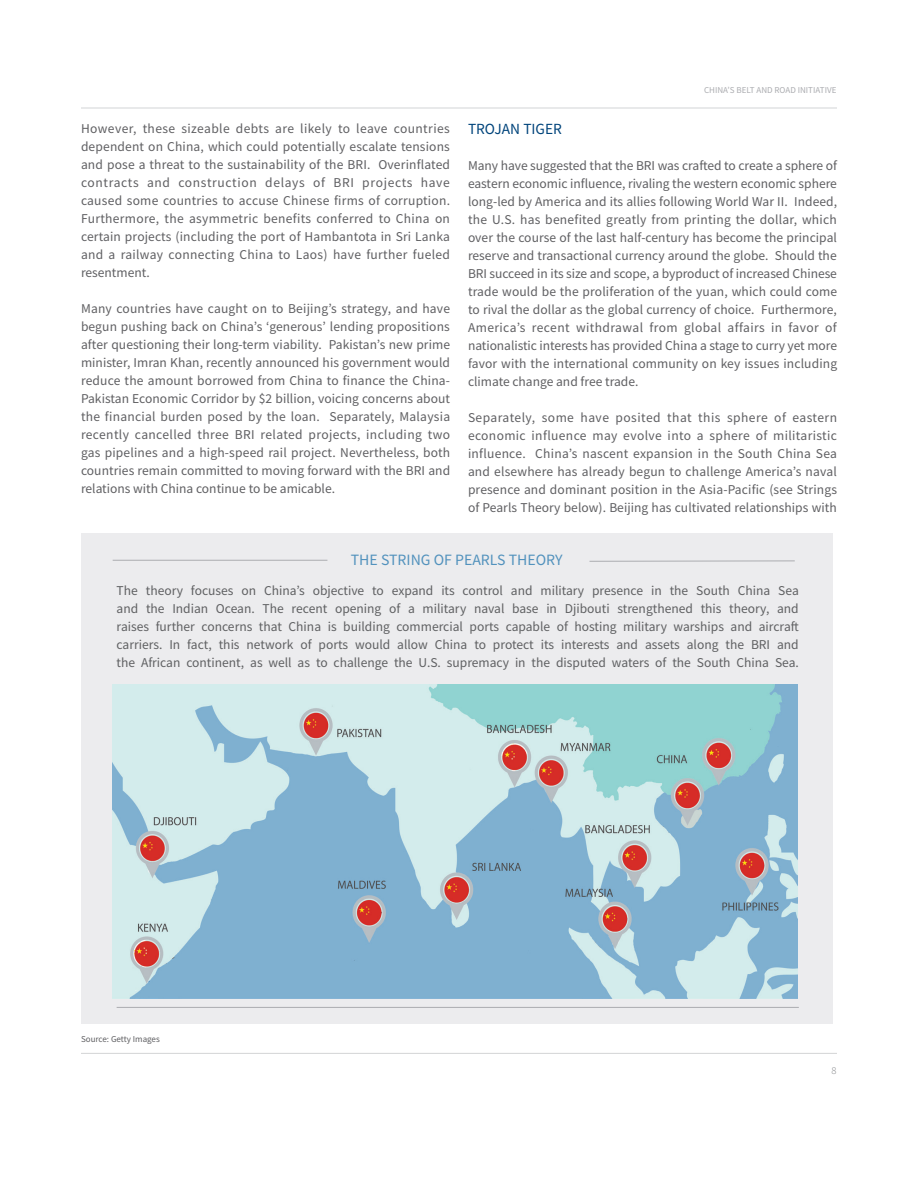
<style>
.page{position:relative;width:918px;height:1188px;background:#fff}
.page>*{position:absolute;margin:0;border:0;box-sizing:border-box;transform-origin:0 0}
.t1{font:15.75px "Source Sans Pro";color:#5292bd}
.t2{font:15.45px "Source Sans Pro";color:#00447b}
.t3{font:13.5px/18px "Source Sans Pro";letter-spacing:.005em;color:#5f5f62;text-align:justify}
.t4{font:13.5px/18px "Source Sans Pro";color:#5f6062;text-align:justify}
.t5{font:300 10.5px "Source Sans Pro";color:#848689}
.t6{font:9px "Source Sans Pro";color:#abacb0}
.t7{font:9px "Source Sans Pro";color:#5f5f62}
</style>
<div class="page">
<hr style="left:81px;top:1053px;width:756px;height:1px;background:#d3d4d6">
<hr style="left:81px;top:108px;width:756px;height:1px;background:#d3d4d6">
<div style="left:81px;top:534px;width:752px;height:490px;background:#ececee"></div>
<hr style="left:113px;top:560px;width:214px;height:1px;background:#abacb0">
<hr style="left:117px;top:1007px;width:682px;height:1px;background:#abacb0">
<hr style="left:590px;top:560px;width:205px;height:2px;background:#abacb0">
<img style="left:113px;top:685px;width:684px;height:313px">
<p class="t6" style="left:704px;top:85px;width:134px">CHINA’S BELT AND ROAD INITIATIVE</p>
<p class="t3" style="left:81px;top:119px;width:371px">However, these sizeable debts are likely to leave countries dependent on China, which could potentially escalate tensions and pose a threat to the sustainability of the BRI. Overinflated contracts and construction delays of BRI projects have caused some countries to accuse Chinese firms of corruption.<br>Furthermore, the asymmetric benefits conferred to China on certain projects (including the port of Hambantota in Sri Lanka and a railway connecting China to Laos) have further fueled resentment.</p>
<p class="t3" style="left:81px;top:299px;width:371px">Many countries have caught on to Beijing’s strategy, and have begun pushing back on China’s ‘generous’ lending propositions after questioning their long-term viability. Pakistan’s new prime minister, Imran Khan, recently announced his government would reduce the amount borrowed from China to finance the China-Pakistan Economic Corridor by $2 billion, voicing concerns about the financial burden posed by the loan. Separately, Malaysia recently cancelled three BRI related projects, including two gas pipelines and a high-speed rail project. Nevertheless, both countries remain committed to moving forward with the BRI and relations with China continue to be amicable.</p>
<p class="t2" style="left:468px;top:119px;width:95px">TROJAN TIGER</p>
<p class="t3" style="left:468px;top:157px;width:371px">Many have suggested that the BRI was crafted to create a sphere of eastern economic influence, rivaling the western economic sphere long-led by America and its allies following World War II. Indeed, the U.S. has benefited greatly from printing the dollar, which over the course of the last half-century has become the principal reserve and transactional currency around the globe. Should the BRI succeed in its size and scope, a byproduct of increased Chinese trade would be the proliferation of the yuan, which could come to rival the dollar as the global currency of choice. Furthermore, America’s recent withdrawal from global affairs in favor of nationalistic interests has provided China a stage to curry yet more favor with the international community on key issues including climate change and free trade.</p>
<p class="t3" style="left:468px;top:409px;width:371px">Separately, some have posited that this sphere of eastern economic influence may evolve into a sphere of militaristic influence. China’s nascent expansion in the South China Sea and elsewhere has already begun to challenge America’s naval presence and dominant position in the Asia-Pacific (see Strings of Pearls Theory below). Beijing has cultivated relationships with</p>
<p class="t1" style="left:351px;top:550px;width:213px">THE STRING OF PEARLS THEORY</p>
<p class="t4" style="left:117px;top:581px;width:684px">The theory focuses on China’s objective to expand its control and military presence in the South China Sea and the Indian Ocean. The recent opening of a military naval base in Djibouti strengthened this theory, and raises further concerns that China is building commercial ports capable of hosting military warships and aircraft carriers. In fact, this network of ports would allow China to protect its interests and assets along the BRI and the African continent, as well as to challenge the U.S. supremacy in the disputed waters of the South China Sea.</p>
<p class="t7" style="left:81px;top:1033px;width:80px">Source: Getty Images</p>
<p class="t5" style="left:831px;top:1064px;width:7px">8</p>
</div>
